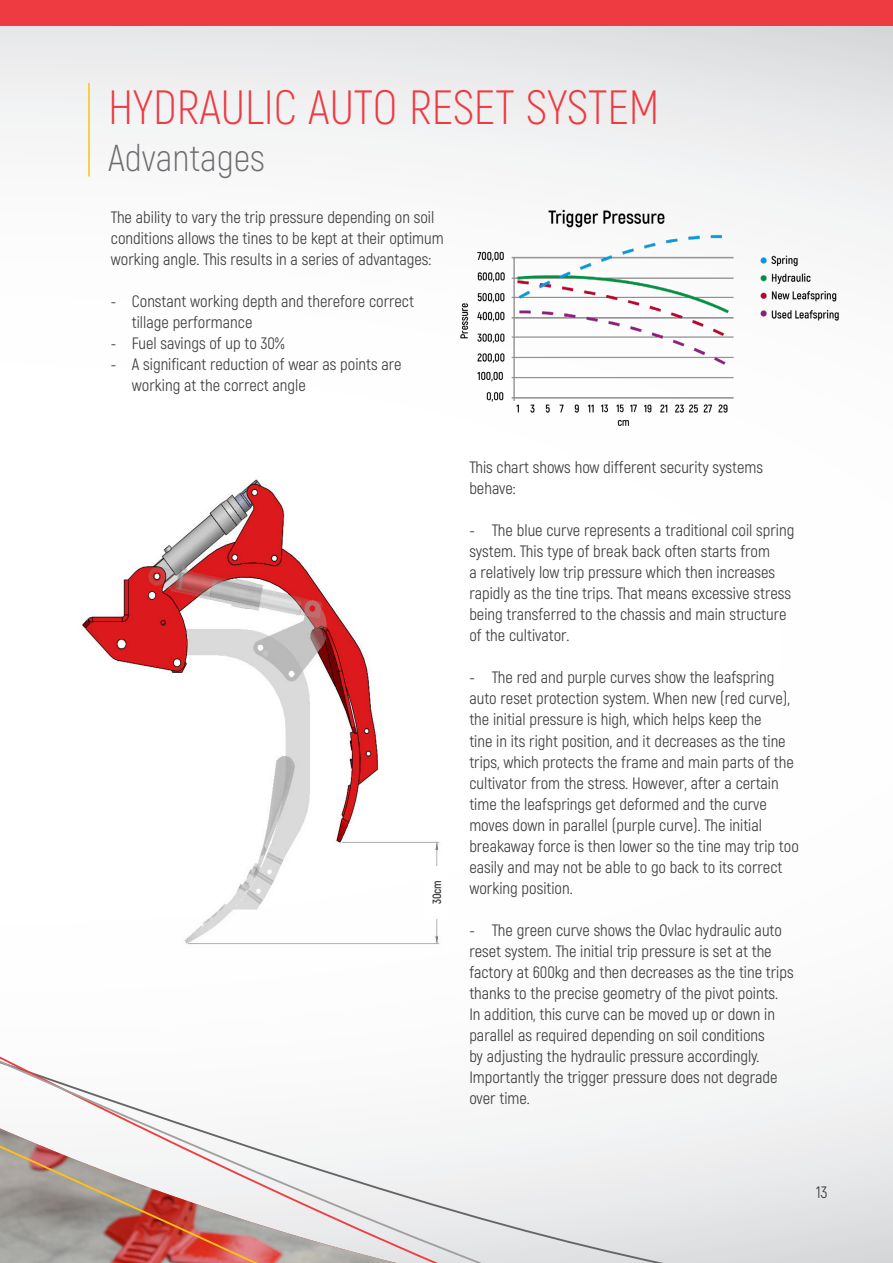
<style>
.page{position:relative;width:893px;height:1263px;background:#fff}
.page>*{position:absolute;margin:0;border:0;box-sizing:border-box;transform-origin:0 0}
.t1{font:300 48px "Akrobat";color:#ee3a41}
.t2{font:300 37.5px "Akrobat";color:#6c6d70}
.ESPANOL{font:16.5px/21px "Akrobat";color:#3e3e3f}
.PUNTOS_ESPAÑOL{font:700 12px "Akrobat";color:#3e3e3f}
</style>
<div class="page">
<svg style="left:600px;top:938px;width:203px;height:325px"></svg>
<svg style="left:0;top:995px;width:600px;height:268px"></svg>
<div style="left:0;top:0;width:893px;height:26px;background:#ee3a41"></div>
<img style="left:455px;top:200px;width:402px;height:227px">
<hr style="left:88px;top:83px;width:2px;height:93px;background:#fec210">
<img style="left:79px;top:477px;width:363px;height:470px">
<div style="left:424px;top:866px;width:24px;height:53px;background:#fff"></div>
<p class="t1" style="left:108px;top:79px;width:553px">HYDRAULIC AUTO RESET SYSTEM</p>
<p class="t2" style="left:108px;top:136px;width:158px">Advantages</p>
<p class="ESPANOL" style="left:111px;top:207px;width:334px">The ability to vary the trip pressure depending on soil conditions allows the tines to be kept at their optimum working angle. This results in a series of advantages:</p>
<p class="ESPANOL" style="left:132px;top:291px;width:283px;text-indent:-21px">- Constant working depth and therefore correct tillage performance</p>
<p class="ESPANOL" style="left:111px;top:333px;width:175px">- Fuel savings of up to 30%</p>
<p class="ESPANOL" style="left:132px;top:354px;width:271px;text-indent:-21px">- A significant reduction of wear as points are working at the correct angle</p>
<p class="PUNTOS_ESPAÑOL" style="left:429px;top:904px;width:26px;rotate:-90deg">30cm</p>
<p class="ESPANOL" style="left:469px;top:457px;width:295px">This chart shows how different security systems behave:</p>
<p class="ESPANOL" style="left:469px;top:520px;width:327px">- The blue curve represents a traditional coil spring system. This type of break back often starts from<br>a relatively low trip pressure which then increases rapidly as the tine trips. That means excessive stress being transferred to the chassis and main structure of the cultivator.</p>
<p class="ESPANOL" style="left:469px;top:667px;width:331px">- The red and purple curves show the leafspring auto reset protection system. When new (red curve), the initial pressure is high, which helps keep the<br>tine in its right position, and it decreases as the tine trips, which protects the frame and main parts of the cultivator from the stress. However, after a certain time the leafsprings get deformed and the curve moves down in parallel (purple curve). The initial breakaway force is then lower so the tine may trip too easily and may not be able to go back to its correct working position.</p>
<p class="ESPANOL" style="left:469px;top:919px;width:326px">- The green curve shows the Ovlac hydraulic auto reset system. The initial trip pressure is set at the factory at 600kg and then decreases as the tine trips thanks to the precise geometry of the pivot points.<br>In addition, this curve can be moved up or down in parallel as required depending on soil conditions<br>by adjusting the hydraulic pressure accordingly.<br>Importantly the trigger pressure does not degrade over time.</p>
<p class="ESPANOL" style="left:816px;top:1182px;width:13px">13</p>
</div>
